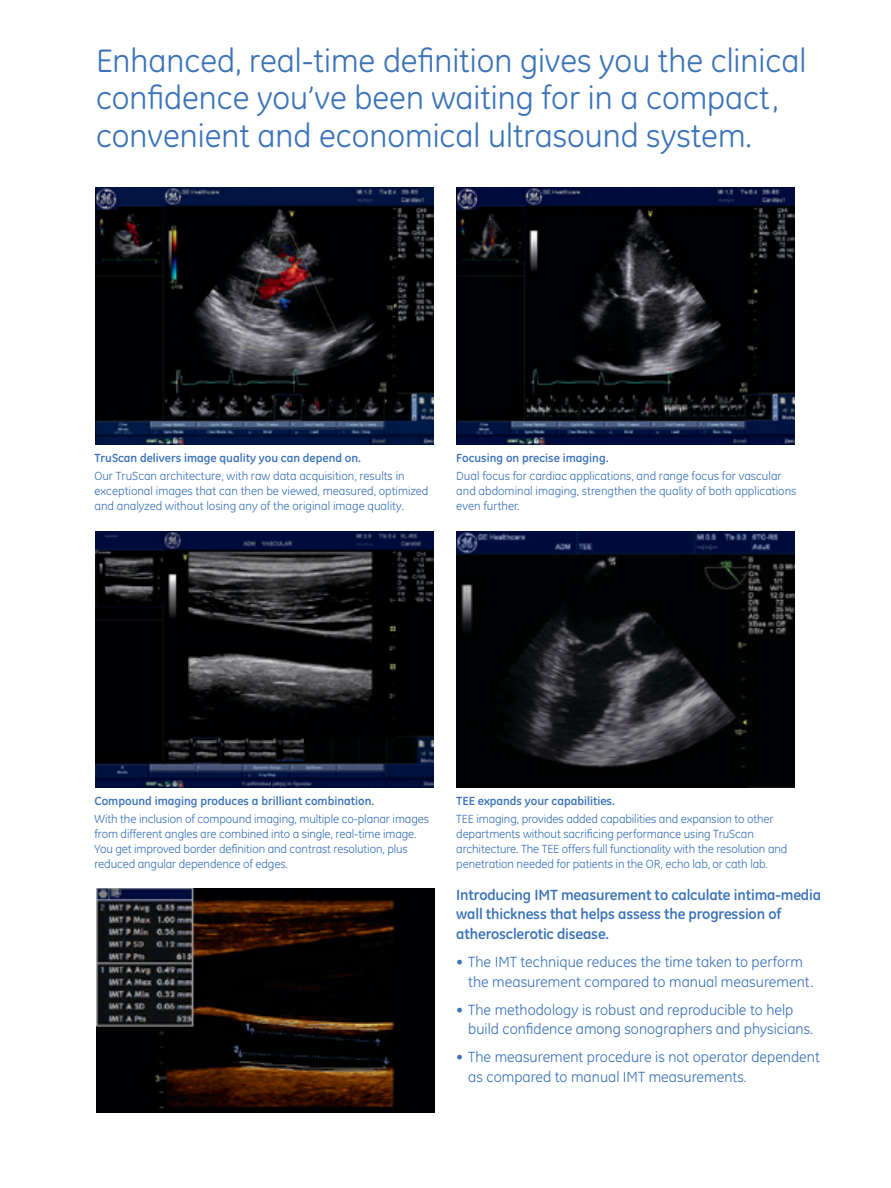
<style>
.page{position:relative;width:891px;height:1188px;background:#fff}
.page>*{position:absolute;margin:0;border:0;box-sizing:border-box;transform-origin:0 0}
.t1{font:33px/37.5px "GE Inspira";color:#3b73b9}
.t2{font:15px/19.5px "GE Inspira";color:#3b73b9}
.t3{font:700 15px/19.5px "GE Inspira";letter-spacing:-.01em;color:#3b73b9}
.t4{font:12px/15px "GE Inspira";letter-spacing:-.01em;color:#3b73b9}
.t5{font:700 12px "GE Inspira";color:#3b73b9}
</style>
<div class="page">
<img style="left:95px;top:188px;width:339px;height:256px">
<img style="left:456px;top:188px;width:339px;height:256px">
<img style="left:95px;top:531px;width:339px;height:257px">
<img style="left:456px;top:531px;width:339px;height:257px">
<img style="left:96px;top:888px;width:339px;height:224px">
<h1 class="t1" style="left:96px;top:42px;width:712px">Enhanced, real-time definition gives you the clinical confidence you’ve been waiting for in a compact, convenient and economical ultrasound system.</h1>
<p class="t5" style="left:94px;top:450px;width:268px">TruScan delivers image quality you can depend on.</p>
<p class="t4" style="left:94px;top:469px;width:335px">Our TruScan architecture, with raw data acquisition, results in exceptional images that can then be viewed, measured, optimized and analyzed without losing any of the original image quality.</p>
<p class="t5" style="left:456px;top:450px;width:154px">Focusing on precise imaging.</p>
<p class="t4" style="left:456px;top:469px;width:342px">Dual focus for cardiac applications, and range focus for vascular and abdominal imaging, strengthen the quality of both applications even further.</p>
<p class="t5" style="left:94px;top:793px;width:281px">Compound imaging produces a brilliant combination.</p>
<p class="t4" style="left:94px;top:812px;width:336px">With the inclusion of compound imaging, multiple co-planar images from different angles are combined into a single, real-time image.<br>You get improved border definition and contrast resolution, plus reduced angular dependence of edges.</p>
<p class="t5" style="left:456px;top:793px;width:160px">TEE expands your capabilities.</p>
<p class="t4" style="left:456px;top:812px;width:333px">TEE imaging, provides added capabilities and expansion to other departments without sacrificing performance using TruScan architecture. The TEE offers full functionality with the resolution and penetration needed for patients in the OR, echo lab, or cath lab.</p>
<p class="t3" style="left:456px;top:885px;width:366px">Introducing IMT measurement to calculate intima-media wall thickness that helps assess the progression of atherosclerotic disease.</p>
<p class="t2" style="left:468px;top:952px;width:347px;text-indent:-12px">• The IMT technique reduces the time taken to perform the measurement compared to manual measurement.</p>
<p class="t2" style="left:468px;top:1000px;width:346px;text-indent:-12px">• The methodology is robust and reproducible to help build confidence among sonographers and physicians.</p>
<p class="t2" style="left:468px;top:1047px;width:353px;text-indent:-12px">• The measurement procedure is not operator dependent as compared to manual IMT measurements.</p>
</div>
